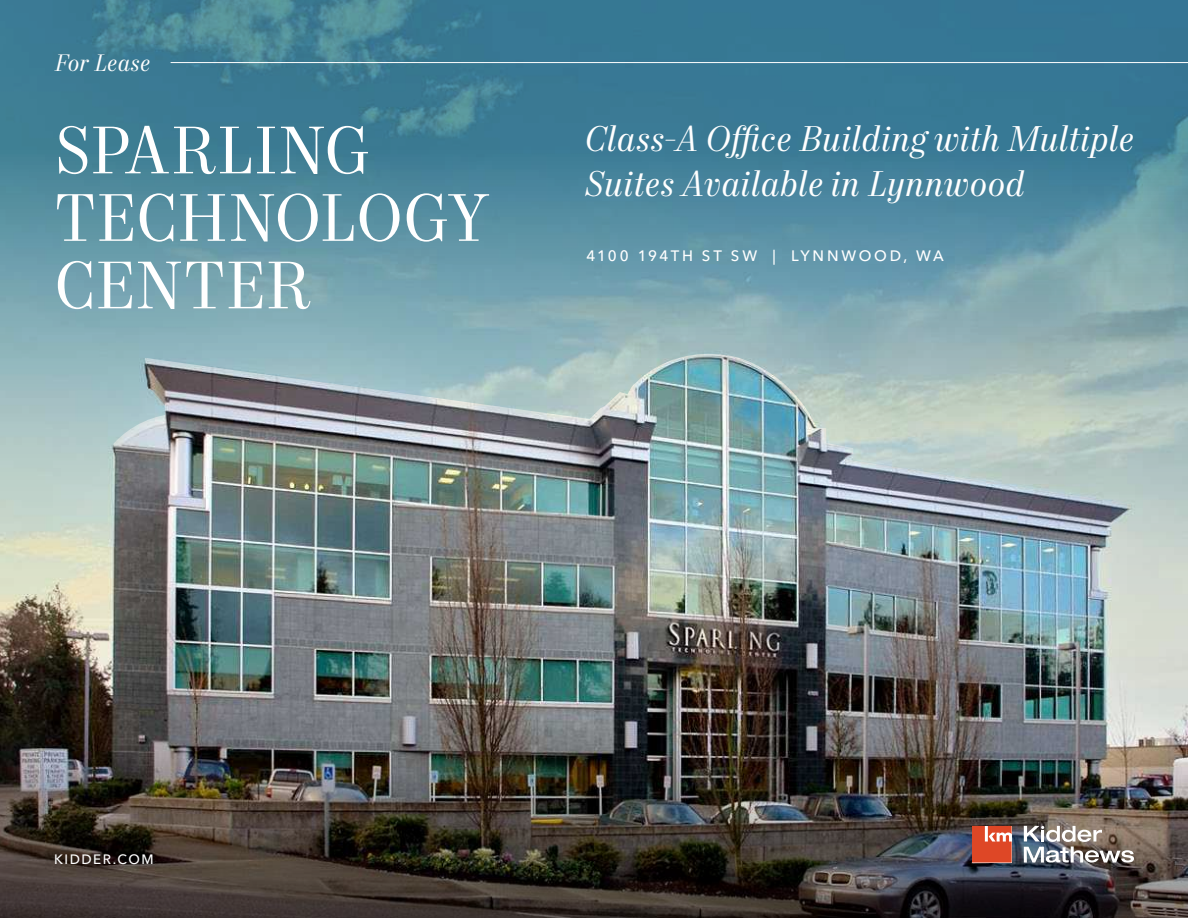
<style>
.page{position:relative;width:1188px;height:918px;background:#fff}
.page>*{position:absolute;margin:0;border:0;box-sizing:border-box;transform-origin:0 0}
.t1{font:67.5px/67.5px "Mort Modern 08";letter-spacing:-.01em;color:#fff}
.t2{font:italic 36px/45px "Mort Modern 08";letter-spacing:.005em;color:#fff}
.t3{font:italic 24px "Mort Modern 08";letter-spacing:.01em;color:#fff}
.t4{font:500 15px "Avenir Next LT Pro";letter-spacing:.185em;color:#fff}
.t5{font:500 13.5px "Avenir Next LT Pro";letter-spacing:.11em;color:#fff}
</style>
<div class="page">
<img style="left:0;top:0;width:1188px;height:918px">
<img style="left:1024px;top:826px;width:110px;height:37px">
<svg style="left:972px;top:826px;width:40px;height:37px"></svg>
<hr style="left:171px;top:62px;width:1017px;height:1px;background:#fff">
<p class="t3" style="left:54px;top:49px;width:98px">For Lease</p>
<h1 class="t1" style="left:54px;top:120px;width:436px">SPARLING<br>TECHNOLOGY<br>CENTER</h1>
<p class="t2" style="left:583px;top:118px;width:552px">Class-A Office Building with Multiple<br>Suites Available in Lynnwood</p>
<p class="t4" style="left:586px;top:247px;width:359px">4100 194TH ST SW | LYNNWOOD, WA</p>
<p class="t5" style="left:54px;top:851px;width:101px">KIDDER.COM</p>
</div>
